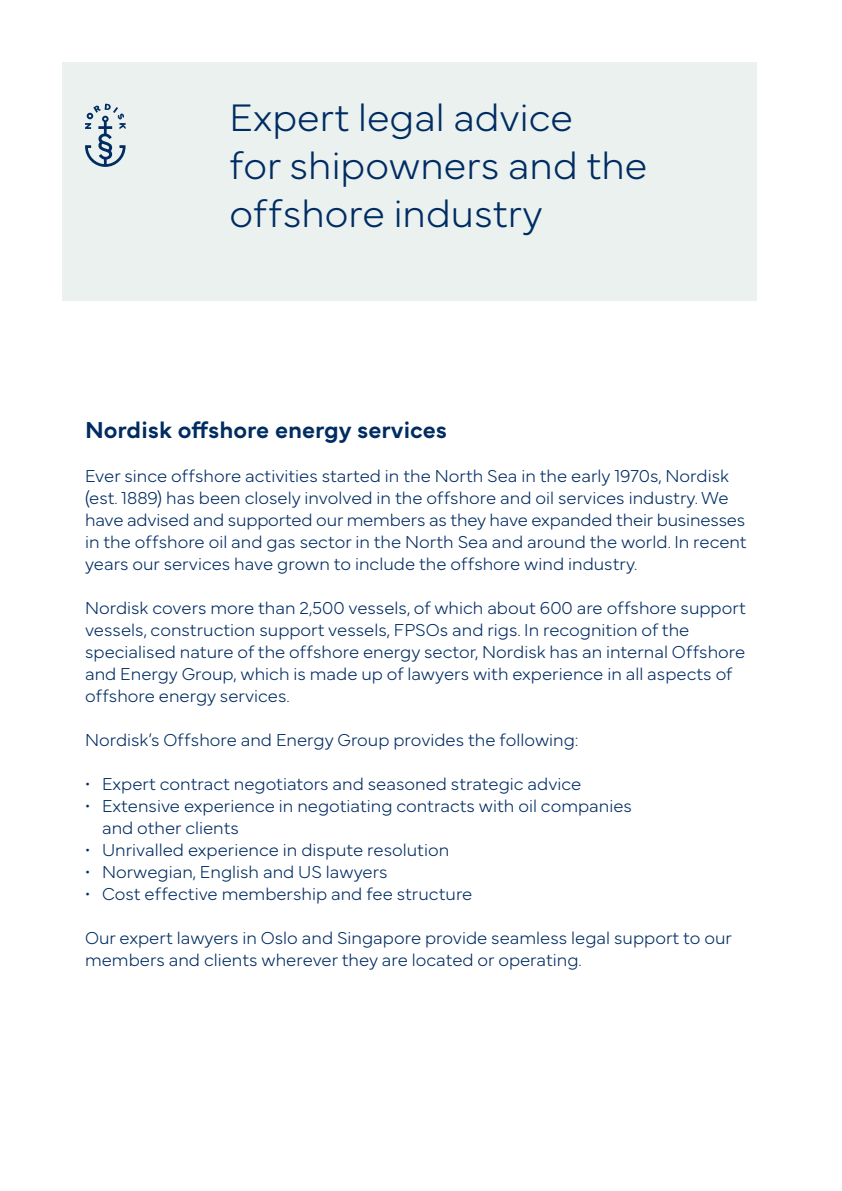
<style>
.page{position:relative;width:842px;height:1191px;background:#fff}
.page>*{position:absolute;margin:0;border:0;box-sizing:border-box;transform-origin:0 0}
.Heading{font:100 40px "Mundial";color:#002c62}
.Subheading{font:600 24px "Mundial";color:#002c62}
.Brødtekst{font:100 18px/22px "Mundial";color:#002c62}
</style>
<div class="page">
<div style="left:63px;top:63px;width:694px;height:238px;background:#eaf1ef"></div>
<hr style="left:841px;top:0;width:1px;height:1191px;background:#eaf1ef">
<svg style="left:85px;top:104px;width:41px;height:63px"></svg>
<p class="Heading" style="left:230px;top:86px;width:345px">Expert legal advice</p>
<p class="Heading" style="left:230px;top:134px;width:419px">for shipowners and the</p>
<p class="Heading" style="left:230px;top:182px;width:314px">offshore industry</p>
<p class="Subheading" style="left:85px;top:411px;width:363px">Nordisk offshore energy services</p>
<p class="Brødtekst" style="left:85px;top:463px;width:663px">Ever since offshore activities started in the North Sea in the early 1970s, Nordisk (est. 1889) has been closely involved in the offshore and oil services industry. We have advised and supported our members as they have expanded their businesses in the offshore oil and gas sector in the North Sea and around the world. In recent years our services have grown to include the offshore wind industry.</p>
<p class="Brødtekst" style="left:85px;top:595px;width:662px">Nordisk covers more than 2,500 vessels, of which about 600 are offshore support vessels, construction support vessels, FPSOs and rigs. In recognition of the specialised nature of the offshore energy sector, Nordisk has an internal Offshore and Energy Group, which is made up of lawyers with experience in all aspects of offshore energy services.</p>
<p class="Brødtekst" style="left:85px;top:727px;width:495px">Nordisk’s Offshore and Energy Group provides the following:</p>
<p class="Brødtekst" style="left:85px;top:771px;width:498px">• Expert contract negotiators and seasoned strategic advice</p>
<p class="Brødtekst" style="left:102px;top:793px;width:531px;text-indent:-17px">• Extensive experience in negotiating contracts with oil companies and other clients</p>
<p class="Brødtekst" style="left:85px;top:837px;width:366px">• Unrivalled experience in dispute resolution</p>
<p class="Brødtekst" style="left:85px;top:859px;width:304px">• Norwegian, English and US lawyers</p>
<p class="Brødtekst" style="left:85px;top:881px;width:389px">• Cost effective membership and fee structure</p>
<p class="Brødtekst" style="left:85px;top:925px;width:649px">Our expert lawyers in Oslo and Singapore provide seamless legal support to our members and clients wherever they are located or operating.</p>
</div>
